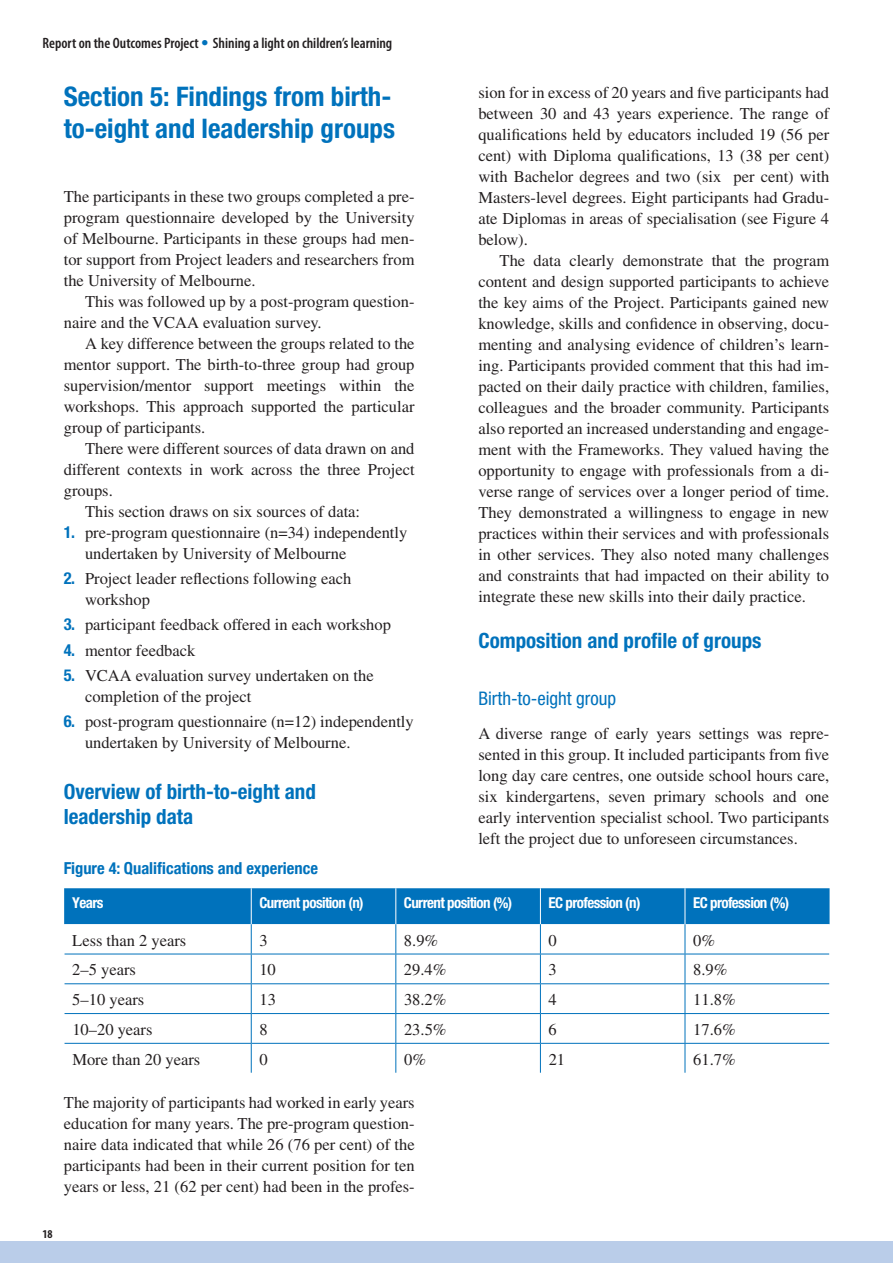
<style>
.page{position:relative;width:893px;height:1263px;background:#fff}
.page>*{position:absolute;margin:0;border:0;box-sizing:border-box;transform-origin:0 0}
.Head_1{font:700 condensed 27px/32.4px "Helvetica Neue";color:#0072bc}
.Head_2{font:700 condensed 21px/25.2px "Helvetica Neue";color:#0072bc}
.Head_3{font:condensed 18.75px "Helvetica Neue";color:#0072bc}
.Body{font:16.5px/21px "Times";color:#231f20;text-align:justify}
.First_Para{font:16.5px/21px "Times";color:#231f20;text-align:justify}
.Numerical_List{font:16.5px/21px "Times";color:#231f20}
.Head_Tables_Notes{font:700 condensed 16.5px "Helvetica Neue";color:#0072bc}
.Head_Tables_Notes-2{font:700 condensed 15px "Helvetica Neue";letter-spacing:-.04em;color:#fff}
.t1{font:600 condensed 15px "Myriad Pro";color:#231f20}
.t2{font:700 condensed 12px "Myriad Pro";color:#231f20}
.s1{font-family:"Helvetica Neue";font-weight:700;font-stretch:normal;color:#0072bc}
.s2{font-family:"Helvetica Neue";font-weight:700;font-stretch:condensed;color:#0072bc}
</style>
<div class="page">
<div style="left:0;top:1242px;width:893px;height:21px;background:#bacde9"></div>
<div style="left:64px;top:888px;width:766px;height:36px;background:#0072bc"></div>
<svg style="left:64px;top:924px;width:766px;height:149px"></svg>
<hr style="left:251px;top:888px;width:1px;height:36px;background:#fff">
<hr style="left:395px;top:888px;width:1px;height:36px;background:#fff">
<hr style="left:540px;top:888px;width:1px;height:36px;background:#fff">
<hr style="left:685px;top:888px;width:1px;height:36px;background:#fff">
<hr style="left:251px;top:924px;width:1px;height:30px;background:#0072bc">
<hr style="left:395px;top:924px;width:1px;height:30px;background:#0072bc">
<hr style="left:540px;top:924px;width:1px;height:30px;background:#0072bc">
<hr style="left:685px;top:924px;width:1px;height:30px;background:#0072bc">
<hr style="left:65px;top:954px;width:186px;height:1px;background:#0072bc">
<hr style="left:251px;top:954px;width:145px;height:1px;background:#0072bc">
<hr style="left:396px;top:954px;width:144px;height:1px;background:#0072bc">
<hr style="left:540px;top:954px;width:145px;height:1px;background:#0072bc">
<hr style="left:685px;top:954px;width:144px;height:1px;background:#0072bc">
<hr style="left:65px;top:983px;width:186px;height:1px;background:#0072bc">
<hr style="left:251px;top:983px;width:145px;height:1px;background:#0072bc">
<hr style="left:396px;top:983px;width:144px;height:1px;background:#0072bc">
<hr style="left:540px;top:983px;width:145px;height:1px;background:#0072bc">
<hr style="left:685px;top:983px;width:144px;height:1px;background:#0072bc">
<hr style="left:65px;top:1013px;width:186px;height:1px;background:#0072bc">
<hr style="left:251px;top:1013px;width:145px;height:1px;background:#0072bc">
<hr style="left:396px;top:1013px;width:144px;height:1px;background:#0072bc">
<hr style="left:540px;top:1013px;width:145px;height:1px;background:#0072bc">
<hr style="left:685px;top:1013px;width:144px;height:1px;background:#0072bc">
<hr style="left:65px;top:1043px;width:186px;height:1px;background:#0072bc">
<hr style="left:251px;top:1043px;width:145px;height:1px;background:#0072bc">
<svg style="left:251px;top:954px;width:1px;height:119px"></svg>
<hr style="left:396px;top:1043px;width:144px;height:1px;background:#0072bc">
<svg style="left:395px;top:954px;width:1px;height:119px"></svg>
<hr style="left:540px;top:1043px;width:145px;height:1px;background:#0072bc">
<svg style="left:540px;top:954px;width:1px;height:119px"></svg>
<hr style="left:685px;top:1043px;width:144px;height:1px;background:#0072bc">
<svg style="left:685px;top:954px;width:1px;height:119px"></svg>
<p class="t1" style="left:43px;top:34px;width:351px">Report on the Outcomes Project <span class="s1">•</span> Shining a light on children’s learning</p>
<p class="Head_1" style="left:64px;top:80px;width:333px">Section 5: Findings from birth&shy;to-eight and leadership groups</p>
<p class="First_Para" style="left:478px;top:82px;width:352px">sion for in excess of 20 years and five participants had between 30 and 43 years experience. The range of qualifications held by educators included 19 (56 per cent) with Diploma qualifications, 13 (38 per cent) with Bachelor degrees and two (six per cent) with Masters-level degrees. Eight participants had Gradu&shy;ate Diplomas in areas of specialisation (see Figure 4 below).</p>
<p class="Body" style="left:478px;top:250px;width:352px;text-indent:21px">The data clearly demonstrate that the program content and design supported participants to achieve the key aims of the Project. Participants gained new knowledge, skills and confidence in observing, docu&shy;menting and analysing evidence of children’s learn&shy;ing. Participants provided comment that this had im&shy;pacted on their daily practice with children, families, colleagues and the broader community. Participants also reported an increased understanding and engage&shy;ment with the Frameworks. They valued having the opportunity to engage with professionals from a di&shy;verse range of services over a longer period of time.<br>They demonstrated a willingness to engage in new practices within their services and with professionals in other services. They also noted many challenges and constraints that had impacted on their ability to integrate these new skills into their daily practice.</p>
<p class="Head_2" style="left:478px;top:628px;width:285px">Composition and profile of groups</p>
<p class="Head_3" style="left:478px;top:687px;width:139px">Birth-to-eight group</p>
<p class="First_Para" style="left:478px;top:723px;width:352px">A diverse range of early years settings was repre&shy;sented in this group. It included participants from five long day care centres, one outside school hours care, six kindergartens, seven primary schools and one early intervention specialist school. Two participants left the project due to unforeseen circumstances.</p>
<p class="First_Para" style="left:64px;top:186px;width:352px">The participants in these two groups completed a pre&shy;program questionnaire developed by the University of Melbourne. Participants in these groups had men&shy;tor support from Project leaders and researchers from the University of Melbourne.</p>
<p class="Body" style="left:64px;top:291px;width:352px;text-indent:21px">This was followed up by a post-program question&shy;naire and the VCAA evaluation survey.</p>
<p class="Body" style="left:64px;top:333px;width:352px;text-indent:21px">A key difference between the groups related to the mentor support. The birth-to-three group had group supervision/mentor support meetings within the workshops. This approach supported the particular group of participants.</p>
<p class="Body" style="left:64px;top:438px;width:352px;text-indent:21px">There were different sources of data drawn on and different contexts in work across the three Project groups.</p>
<p class="Body" style="left:85px;top:501px;width:277px">This section draws on six sources of data:</p>
<p class="Numerical_List" style="left:85px;top:522px;width:324px;text-indent:-21px"><span class="s2">1.</span> pre-program questionnaire (n=34) independently undertaken by University of Melbourne</p>
<p class="Numerical_List" style="left:85px;top:568px;width:268px;text-indent:-21px"><span class="s2">2.</span> Project leader reflections following each workshop</p>
<p class="Numerical_List" style="left:64px;top:614px;width:329px"><span class="s2">3.</span> participant feedback offered in each workshop</p>
<p class="Numerical_List" style="left:64px;top:640px;width:133px"><span class="s2">4.</span> mentor feedback</p>
<p class="Numerical_List" style="left:85px;top:665px;width:290px;text-indent:-21px"><span class="s2">5.</span> VCAA evaluation survey undertaken on the completion of the project</p>
<p class="Numerical_List" style="left:85px;top:711px;width:330px;text-indent:-21px"><span class="s2">6.</span> post-program questionnaire (n=12) independently undertaken by University of Melbourne.</p>
<p class="Head_2" style="left:64px;top:779px;width:254px">Overview of birth-to-eight and leadership data</p>
<p class="Head_Tables_Notes" style="left:64px;top:858px;width:256px">Figure 4: Qualifications and experience</p>
<p class="Head_Tables_Notes-2" style="left:72px;top:894px;width:33px">Years</p>
<p class="Head_Tables_Notes-2" style="left:259px;top:894px;width:106px">Current position (n)</p>
<p class="Head_Tables_Notes-2" style="left:404px;top:894px;width:110px">Current position (%)</p>
<p class="Head_Tables_Notes-2" style="left:548px;top:894px;width:93px">EC profession (n)</p>
<p class="Head_Tables_Notes-2" style="left:693px;top:894px;width:98px">EC profession (%)</p>
<p class="First_Para" style="left:72px;top:929px;width:116px">Less than 2 years</p>
<p class="First_Para" style="left:259px;top:929px;width:10px">3</p>
<p class="First_Para" style="left:404px;top:929px;width:36px">8.9%</p>
<p class="First_Para" style="left:548px;top:929px;width:10px">0</p>
<p class="First_Para" style="left:693px;top:929px;width:23px">0%</p>
<p class="First_Para" style="left:72px;top:959px;width:65px">2–5 years</p>
<p class="First_Para" style="left:259px;top:959px;width:18px">10</p>
<p class="First_Para" style="left:404px;top:959px;width:44px">29.4%</p>
<p class="First_Para" style="left:549px;top:959px;width:10px">3</p>
<p class="First_Para" style="left:693px;top:959px;width:36px">8.9%</p>
<p class="First_Para" style="left:72px;top:989px;width:73px">5–10 years</p>
<p class="First_Para" style="left:259px;top:989px;width:18px">13</p>
<p class="First_Para" style="left:404px;top:989px;width:44px">38.2%</p>
<p class="First_Para" style="left:549px;top:989px;width:10px">4</p>
<p class="First_Para" style="left:693px;top:989px;width:44px">11.8%</p>
<p class="First_Para" style="left:72px;top:1019px;width:82px">10–20 years</p>
<p class="First_Para" style="left:259px;top:1019px;width:10px">8</p>
<p class="First_Para" style="left:404px;top:1019px;width:44px">23.5%</p>
<p class="First_Para" style="left:549px;top:1019px;width:10px">6</p>
<p class="First_Para" style="left:693px;top:1019px;width:44px">17.6%</p>
<p class="First_Para" style="left:72px;top:1048px;width:129px">More than 20 years</p>
<p class="First_Para" style="left:259px;top:1048px;width:10px">0</p>
<p class="First_Para" style="left:404px;top:1048px;width:23px">0%</p>
<p class="First_Para" style="left:549px;top:1048px;width:18px">21</p>
<p class="First_Para" style="left:693px;top:1048px;width:44px">61.7%</p>
<p class="First_Para" style="left:64px;top:1092px;width:352px">The majority of participants had worked in early years education for many years. The pre-program question&shy;naire data indicated that while 26 (76 per cent) of the participants had been in their current position for ten years or less, 21 (62 per cent) had been in the profes-</p>
<p class="t2" style="left:43px;top:1226px;width:12px">18</p>
</div>
